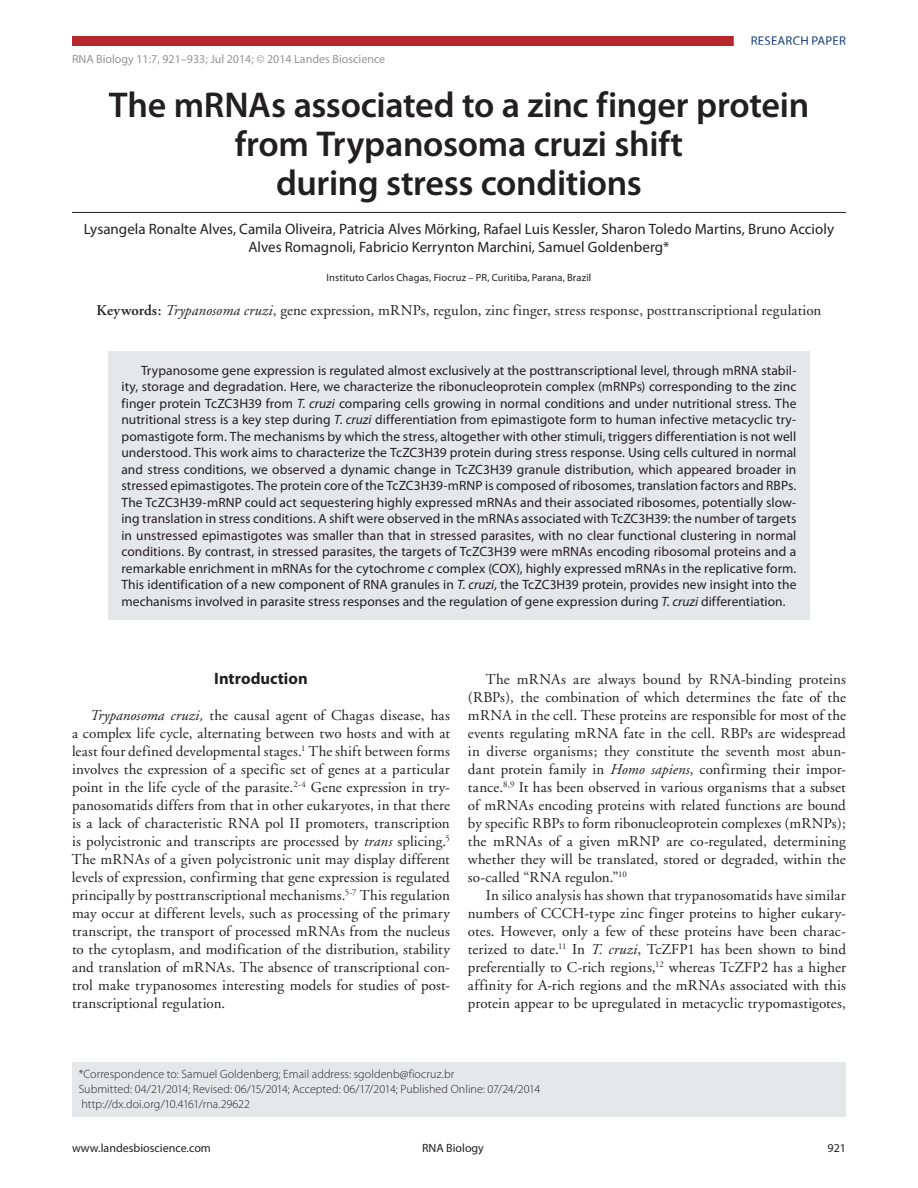
<style>
.page{position:relative;width:918px;height:1188px;background:#fff}
.page>*{position:absolute;margin:0;border:0;box-sizing:border-box;transform-origin:0 0}
.t1{font:600 36px/39px "Myriad Pro";letter-spacing:-.01em;color:#231f20;text-align:center}
.t2{font:700 16.5px "Myriad Pro";color:#231f20}
.t3{font:15px/18px "Adobe Garamond";letter-spacing:.01em;color:#231f20;text-align:justify}
.t4{font:15px/18px "Myriad Pro";color:#231f20;text-align:center}
.t5{font:13.5px/16.5px "Myriad Pro";letter-spacing:.005em;color:#231f20;text-align:justify}
.t6{font:12.75px "Myriad Pro";color:#193f7c}
.t7{font:300 12px/15px "Myriad Pro";letter-spacing:.005em;color:#231f20}
.t8{font:12px "Myriad Pro";color:#939598}
.t9{font:12px "Myriad Pro";color:#231f20}
.t10{font:10.5px "Myriad Pro";letter-spacing:.01em;color:#231f20}
.s1{font-weight:600}
.s2{font-style:italic}
</style>
<div class="page">
<div style="left:72px;top:36px;width:774px;height:10px;background:#b7262b"></div>
<svg style="left:733px;top:36px;width:113px;height:10px"></svg>
<div style="left:72px;top:1062px;width:774px;height:55px;background:#e6e7e9"></div>
<hr style="left:72px;top:212px;width:774px;height:1px;background:#231f20">
<div style="left:108px;top:351px;width:702px;height:269px;background:#e6e7e9"></div>
<p class="t8" style="left:72px;top:52px;width:315px">RNA Biology 11:7, 921–933; Jul 2014; © 2014 Landes Bioscience</p>
<p class="t6" style="left:751px;top:33px;width:69px">RESEARCH PAPER</p>
<h1 class="t1" style="left:109px;top:85px;width:702px">The mRNAs associated to a zinc finger protein from Trypanosoma cruzi shift<br>during stress conditions</h1>
<p class="t4" style="left:84px;top:220px;width:752px">Lysangela Ronalte Alves, Camila Oliveira, Patricia Alves Mörking, Rafael Luis Kessler, Sharon Toledo Martins, Bruno Accioly<br>Alves Romagnoli, Fabricio Kerrynton Marchini, Samuel Goldenberg*</p>
<p class="t10" style="left:327px;top:271px;width:266px">Instituto Carlos Chagas, Fiocruz – PR, Curitiba, Parana, Brazil</p>
<p class="t3" style="left:97px;top:301px;width:726px"><span class="s1">Keywords:</span> <span class="s2">Trypanosoma cruzi</span>, gene expression, mRNPs, regulon, zinc finger, stress response, posttranscriptional regulation</p>
<p class="t5" style="left:121px;top:362px;width:677px;text-indent:20px">Trypanosome gene expression is regulated almost exclusively at the posttranscriptional level, through mRNA stabil&shy;ity, storage and degradation. Here, we characterize the ribonucleoprotein complex (mRNPs) corresponding to the zinc finger protein TcZC3H39 from <span class="s2">T. cruzi</span> comparing cells growing in normal conditions and under nutritional stress. The nutritional stress is a key step during <span class="s2">T. cruzi</span> differentiation from epimastigote form to human infective metacyclic try&shy;pomastigote form. The mechanisms by which the stress, altogether with other stimuli, triggers differentiation is not well understood. This work aims to characterize the TcZC3H39 protein during stress response. Using cells cultured in normal and stress conditions, we observed a dynamic change in TcZC3H39 granule distribution, which appeared broader in stressed epimastigotes. The protein core of the TcZC3H39-mRNP is composed of ribosomes, translation factors and RBPs.<br>The TcZC3H39-mRNP could act sequestering highly expressed mRNAs and their associated ribosomes, potentially slow&shy;ing translation in stress conditions. A shift were observed in the mRNAs associated with TcZC3H39: the number of targets in unstressed epimastigotes was smaller than that in stressed parasites, with no clear functional clustering in normal conditions. By contrast, in stressed parasites, the targets of TcZC3H39 were mRNAs encoding ribosomal proteins and a remarkable enrichment in mRNAs for the cytochrome <span class="s2">c</span> complex (COX), highly expressed mRNAs in the replicative form.<br>This identification of a new component of RNA granules in <span class="s2">T. cruzi</span>, the TcZC3H39 protein, provides new insight into the mechanisms involved in parasite stress responses and the regulation of gene expression during <span class="s2">T. cruzi</span> differentiation.</p>
<p class="t2" style="left:214px;top:668px;width:95px">Introduction</p>
<p class="t3" style="left:72px;top:707px;width:380px;text-indent:18px"><span class="s2">Trypanosoma cruzi,</span> the causal agent of Chagas disease, has a complex life cycle, alternating between two hosts and with at least four defined developmental stages.<sup>1</sup> The shift between forms involves the expression of a specific set of genes at a particular point in the life cycle of the parasite.<sup>2-4</sup> Gene expression in try&shy;panosomatids differs from that in other eukaryotes, in that there is a lack of characteristic RNA pol II promoters, transcription is polycistronic and transcripts are processed by <span class="s2">trans</span> splicing.<sup>5<br></sup>The mRNAs of a given polycistronic unit may display different levels of expression, confirming that gene expression is regulated principally by posttranscriptional mechanisms.<sup>5-7</sup> This regulation may occur at different levels, such as processing of the primary transcript, the transport of processed mRNAs from the nucleus to the cytoplasm, and modification of the distribution, stability and translation of mRNAs. The absence of transcriptional con&shy;trol make trypanosomes interesting models for studies of post&shy;transcriptional regulation.</p>
<p class="t3" style="left:468px;top:671px;width:380px;text-indent:18px">The mRNAs are always bound by RNA-binding proteins (RBPs), the combination of which determines the fate of the mRNA in the cell. These proteins are responsible for most of the events regulating mRNA fate in the cell. RBPs are widespread in diverse organisms; they constitute the seventh most abun&shy;dant protein family in <span class="s2">Homo sapiens</span>, confirming their impor&shy;tance.<sup>8,9</sup> It has been observed in various organisms that a subset of mRNAs encoding proteins with related functions are bound by specific RBPs to form ribonucleoprotein complexes (mRNPs); the mRNAs of a given mRNP are co-regulated, determining whether they will be translated, stored or degraded, within the so-called “RNA regulon.”<sup>10</sup></p>
<p class="t3" style="left:468px;top:887px;width:380px;text-indent:18px">In silico analysis has shown that trypanosomatids have similar numbers of CCCH-type zinc finger proteins to higher eukary&shy;otes. However, only a few of these proteins have been charac&shy;terized to date.<sup>11</sup> In <span class="s2">T. cruzi</span>, TcZFP1 has been shown to bind preferentially to C-rich regions,<sup>12</sup> whereas TcZFP2 has a higher affinity for A-rich regions and the mRNAs associated with this protein appear to be upregulated in metacyclic trypomastigotes,</p>
<p class="t7" style="left:79px;top:1066px;width:463px">*Correspondence to: Samuel Goldenberg; Email address: sgoldenb@fiocruz.br<br>Submitted: 04/21/2014; Revised: 06/15/2014; Accepted: 06/17/2014; Published Online: 07/24/2014 http://dx.doi.org/10.4161/rna.29622</p>
<p class="t9" style="left:72px;top:1141px;width:140px">www.landesbioscience.com</p>
<p class="t9" style="left:422px;top:1141px;width:63px">RNA Biology</p>
<p class="t9" style="left:828px;top:1141px;width:20px">921</p>
</div>
